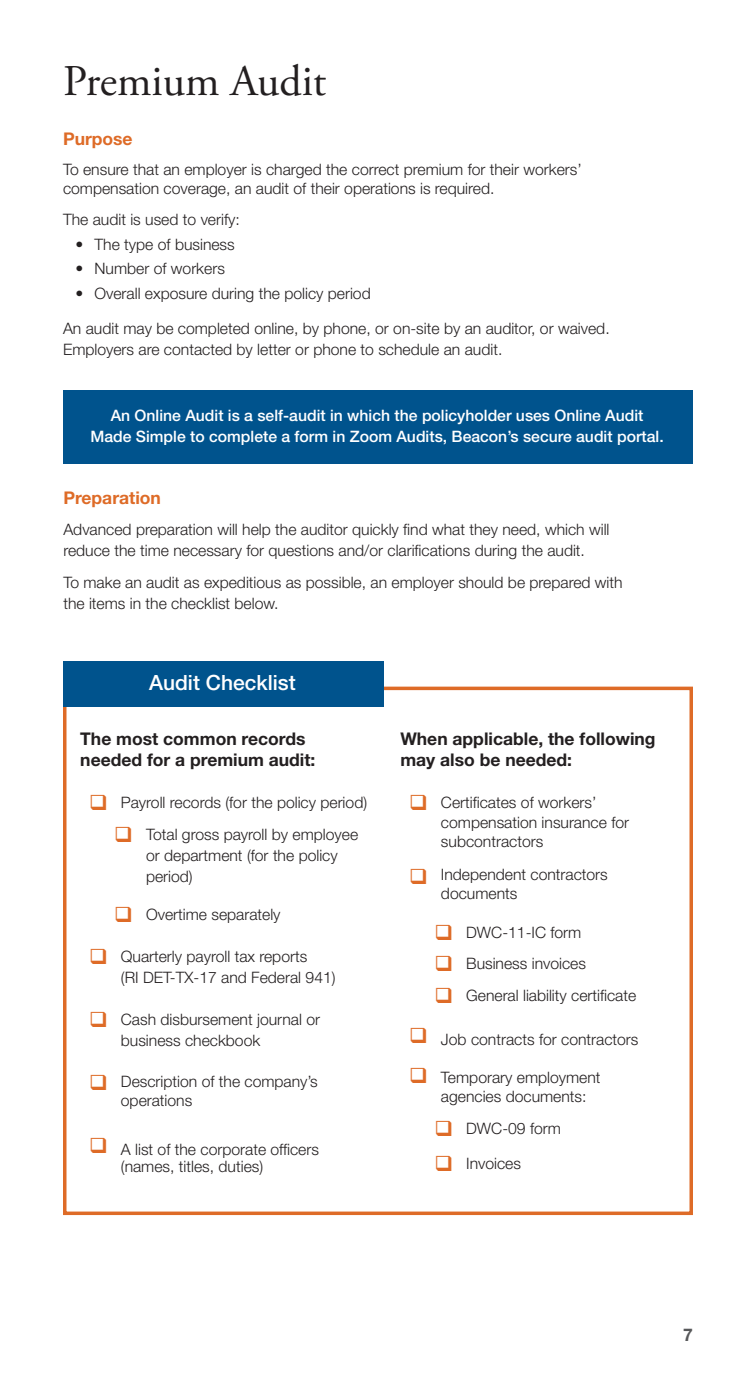
<style>
.page{position:relative;width:756px;height:1386px;background:#fff}
.page>*{position:absolute;margin:0;border:0;box-sizing:border-box;transform-origin:0 0}
.Heading_1{font:43.75px "Adobe Garamond Pro";color:#231f20}
.t1{font:500 21px "Helvetica Neue LT Std";color:#fff}
.t2{font:700 17.5px/21px "Helvetica Neue LT Std";color:#231f20}
.t3{font:700 17.5px "Helvetica Neue LT Std";color:#de6b27}
.t4{font:700 17.5px "Helvetica Neue LT Std";color:#57585a}
.t5{font:300 15.75px/21px "Helvetica Neue LT Std";color:#231f20}
.t6{font:500 15.75px "Helvetica Neue LT Std";color:#fff}
</style>
<div class="page">
<div style="left:63px;top:390px;width:630px;height:73px;background:#00538d"></div>
<div style="left:63px;top:687px;width:630px;height:528px;border:4px solid #de6b27"></div>
<div style="left:63px;top:662px;width:320px;height:45px;background:#00538d"></div>
<p class="Heading_1" style="left:63px;top:55px;width:265px">Premium Audit</p>
<p class="t3" style="left:63px;top:128px;width:71px">Purpose</p>
<p class="t5" style="left:63px;top:158px;width:520px">To ensure that an employer is charged the correct premium for their workers’</p>
<p class="t5" style="left:63px;top:177px;width:433px">compensation coverage, an audit of their operations is required.</p>
<p class="t5" style="left:63px;top:209px;width:178px">The audit is used to verify:</p>
<p class="t5" style="left:76px;top:233px;width:161px">• The type of business</p>
<p class="t5" style="left:76px;top:258px;width:151px">• Number of workers</p>
<p class="t5" style="left:76px;top:282px;width:297px">• Overall exposure during the policy period</p>
<p class="t5" style="left:63px;top:317px;width:548px">An audit may be completed online, by phone, or on-site by an auditor, or waived.</p>
<p class="t5" style="left:63px;top:338px;width:441px">Employers are contacted by letter or phone to schedule an audit.</p>
<p class="t6" style="left:111px;top:406px;width:534px">An Online Audit is a self-audit in which the policyholder uses Online Audit</p>
<p class="t6" style="left:90px;top:427px;width:575px">Made Simple to complete a form in Zoom Audits, Beacon’s secure audit portal.</p>
<p class="t3" style="left:63px;top:486px;width:99px">Preparation</p>
<p class="t5" style="left:63px;top:519px;width:548px">Advanced preparation will help the auditor quickly find what they need, which will reduce the time necessary for questions and/or clarifications during the audit.</p>
<p class="t5" style="left:63px;top:571px;width:561px">To make an audit as expeditious as possible, an employer should be prepared with the items in the checklist below.</p>
<p class="t1" style="left:149px;top:671px;width:148px">Audit Checklist</p>
<p class="t2" style="left:80px;top:728px;width:237px">The most common records needed for a premium audit:</p>
<p class="t5" style="left:121px;top:792px;width:248px">Payroll records (for the policy period)</p>
<p class="t5" style="left:146px;top:823px;width:214px">Total gross payroll by employee or department (for the policy period)</p>
<p class="t5" style="left:146px;top:904px;width:136px">Overtime separately</p>
<p class="t5" style="left:121px;top:946px;width:216px">Quarterly payroll tax reports<br>(RI DET-TX-17 and Federal 941)</p>
<p class="t5" style="left:121px;top:1009px;width:201px">Cash disbursement journal or</p>
<p class="t5" style="left:121px;top:1030px;width:141px">business checkbook</p>
<p class="t5" style="left:121px;top:1070px;width:198px">Description of the company’s</p>
<p class="t5" style="left:121px;top:1089px;width:73px">operations</p>
<p class="t5" style="left:121px;top:1138px;width:200px">A list of the corporate officers</p>
<p class="t5" style="left:121px;top:1156px;width:144px">(names, titles, duties)</p>
<p class="t2" style="left:400px;top:728px;width:257px">When applicable, the following</p>
<p class="t2" style="left:400px;top:749px;width:173px">may also be needed:</p>
<p class="t5" style="left:441px;top:793px;width:190px;line-height:19.2px">Certificates of workers’ compensation insurance for subcontractors</p>
<p class="t5" style="left:441px;top:864px;width:168px">Independent contractors</p>
<p class="t5" style="left:441px;top:883px;width:78px">documents</p>
<p class="t5" style="left:466px;top:921px;width:117px">DWC-11-IC form</p>
<p class="t5" style="left:466px;top:953px;width:121px">Business invoices</p>
<p class="t5" style="left:466px;top:984px;width:172px">General liability certificate</p>
<p class="t5" style="left:441px;top:1028px;width:199px">Job contracts for contractors</p>
<p class="t5" style="left:441px;top:1067px;width:161px">Temporary employment</p>
<p class="t5" style="left:441px;top:1086px;width:147px">agencies documents:</p>
<p class="t5" style="left:466px;top:1117px;width:96px">DWC-09 form</p>
<p class="t5" style="left:466px;top:1152px;width:56px">Invoices</p>
<p class="t4" style="left:683px;top:1324px;width:11px">7</p>
</div>
